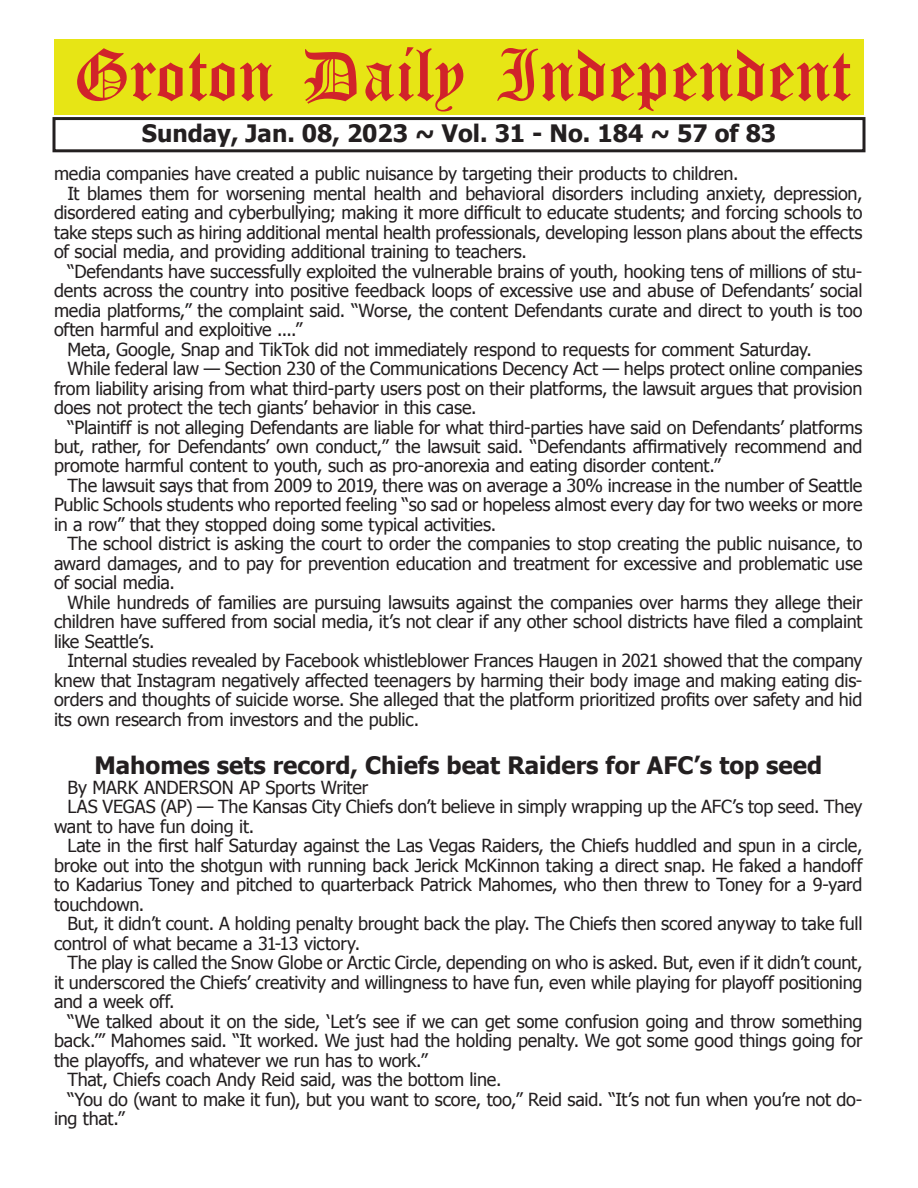
<style>
.page{position:relative;width:918px;height:1188px;background:#fff}
.page>*{position:absolute;margin:0;border:0;box-sizing:border-box;transform-origin:0 0}
.t1{font:54px "Old English Five";color:#d1232a}
.t2{font:700 24px "Tahoma";color:#231f20}
.t3{font:18px "Tahoma";letter-spacing:-.01em;color:#231f20}
</style>
<div class="page">
<div style="left:52px;top:117px;width:814px;height:35px;border:3px solid #231f20"></div>
<div style="left:54px;top:40px;width:810px;height:75px;background:#e7e515"></div>
<h1 class="t1" style="left:73px;top:50px;width:779px">Groton Daily Independent</h1>
<h2 class="t2" style="left:142px;top:116px;width:636px">Sunday, Jan. 08, 2023 ~ Vol. 31 - No. 184 ~ 57 of 83</h2>
<p class="t3" style="left:54px;top:161px;width:686px">media companies have created a public nuisance by targeting their products to children.</p>
<p class="t3" style="left:68px;top:181px;width:797px">It blames them for worsening mental health and behavioral disorders including anxiety, depression,</p>
<p class="t3" style="left:54px;top:200px;width:810px">disordered eating and cyberbullying; making it more difficult to educate students; and forcing schools to</p>
<p class="t3" style="left:54px;top:220px;width:810px">take steps such as hiring additional mental health professionals, developing lesson plans about the effects</p>
<p class="t3" style="left:54px;top:239px;width:475px">of social media, and providing additional training to teachers.</p>
<p class="t3" style="left:68px;top:259px;width:796px">“Defendants have successfully exploited the vulnerable brains of youth, hooking tens of millions of stu-</p>
<p class="t3" style="left:54px;top:278px;width:810px">dents across the country into positive feedback loops of excessive use and abuse of Defendants’ social</p>
<p class="t3" style="left:54px;top:298px;width:810px">media platforms,” the complaint said. “Worse, the content Defendants curate and direct to youth is too</p>
<p class="t3" style="left:54px;top:317px;width:250px">often harmful and exploitive ....”</p>
<p class="t3" style="left:68px;top:337px;width:746px">Meta, Google, Snap and TikTok did not immediately respond to requests for comment Saturday.</p>
<p class="t3" style="left:68px;top:356px;width:796px">While federal law — Section 230 of the Communications Decency Act — helps protect online companies</p>
<p class="t3" style="left:54px;top:376px;width:810px">from liability arising from what third-party users post on their platforms, the lawsuit argues that provision</p>
<p class="t3" style="left:54px;top:395px;width:424px">does not protect the tech giants’ behavior in this case.</p>
<p class="t3" style="left:68px;top:415px;width:796px">“Plaintiff is not alleging Defendants are liable for what third-parties have said on Defendants’ platforms</p>
<p class="t3" style="left:54px;top:434px;width:810px">but, rather, for Defendants’ own conduct,” the lawsuit said. “Defendants affirmatively recommend and</p>
<p class="t3" style="left:54px;top:454px;width:668px">promote harmful content to youth, such as pro-anorexia and eating disorder content.”</p>
<p class="t3" style="left:68px;top:473px;width:796px">The lawsuit says that from 2009 to 2019, there was on average a 30% increase in the number of Seattle</p>
<p class="t3" style="left:54px;top:493px;width:810px">Public Schools students who reported feeling “so sad or hopeless almost every day for two weeks or more</p>
<p class="t3" style="left:54px;top:512px;width:444px">in a row” that they stopped doing some typical activities.</p>
<p class="t3" style="left:68px;top:532px;width:797px">The school district is asking the court to order the companies to stop creating the public nuisance, to</p>
<p class="t3" style="left:54px;top:551px;width:810px">award damages, and to pay for prevention education and treatment for excessive and problematic use</p>
<p class="t3" style="left:54px;top:571px;width:122px">of social media.</p>
<p class="t3" style="left:68px;top:590px;width:797px">While hundreds of families are pursuing lawsuits against the companies over harms they allege their</p>
<p class="t3" style="left:54px;top:610px;width:810px">children have suffered from social media, it’s not clear if any other school districts have filed a complaint</p>
<p class="t3" style="left:54px;top:629px;width:102px">like Seattle’s.</p>
<p class="t3" style="left:68px;top:649px;width:797px">Internal studies revealed by Facebook whistleblower Frances Haugen in 2021 showed that the company</p>
<p class="t3" style="left:54px;top:668px;width:810px">knew that Instagram negatively affected teenagers by harming their body image and making eating dis-</p>
<p class="t3" style="left:54px;top:688px;width:810px">orders and thoughts of suicide worse. She alleged that the platform prioritized profits over safety and hid</p>
<p class="t3" style="left:54px;top:707px;width:367px">its own research from investors and the public.</p>
<h2 class="t2" style="left:94px;top:749px;width:729px">Mahomes sets record, Chiefs beat Raiders for AFC’s top seed</h2>
<p class="t3" style="left:68px;top:775px;width:302px">By MARK ANDERSON AP Sports Writer</p>
<p class="t3" style="left:68px;top:795px;width:796px">LAS VEGAS (AP) — The Kansas City Chiefs don’t believe in simply wrapping up the AFC’s top seed. They</p>
<p class="t3" style="left:54px;top:814px;width:202px">want to have fun doing it.</p>
<p class="t3" style="left:68px;top:834px;width:796px">Late in the first half Saturday against the Las Vegas Raiders, the Chiefs huddled and spun in a circle,</p>
<p class="t3" style="left:54px;top:853px;width:810px">broke out into the shotgun with running back Jerick McKinnon taking a direct snap. He faked a handoff</p>
<p class="t3" style="left:54px;top:873px;width:810px">to Kadarius Toney and pitched to quarterback Patrick Mahomes, who then threw to Toney for a 9-yard</p>
<p class="t3" style="left:54px;top:892px;width:92px">touchdown.</p>
<p class="t3" style="left:68px;top:912px;width:797px">But, it didn’t count. A holding penalty brought back the play. The Chiefs then scored anyway to take full</p>
<p class="t3" style="left:54px;top:931px;width:308px">control of what became a 31-13 victory.</p>
<p class="t3" style="left:68px;top:951px;width:796px">The play is called the Snow Globe or Arctic Circle, depending on who is asked. But, even if it didn’t count,</p>
<p class="t3" style="left:54px;top:970px;width:810px">it underscored the Chiefs’ creativity and willingness to have fun, even while playing for playoff positioning</p>
<p class="t3" style="left:54px;top:990px;width:122px">and a week off.</p>
<p class="t3" style="left:68px;top:1009px;width:797px">“We talked about it on the side, ‘Let’s see if we can get some confusion going and throw something</p>
<p class="t3" style="left:54px;top:1029px;width:810px">back.’” Mahomes said. “It worked. We just had the holding penalty. We got some good things going for</p>
<p class="t3" style="left:54px;top:1048px;width:375px">the playoffs, and whatever we run has to work.”</p>
<p class="t3" style="left:68px;top:1068px;width:435px">That, Chiefs coach Andy Reid said, was the bottom line.</p>
<p class="t3" style="left:68px;top:1087px;width:796px">“You do (want to make it fun), but you want to score, too,” Reid said. “It’s not fun when you’re not do-</p>
<p class="t3" style="left:54px;top:1107px;width:72px">ing that.”</p>
</div>
